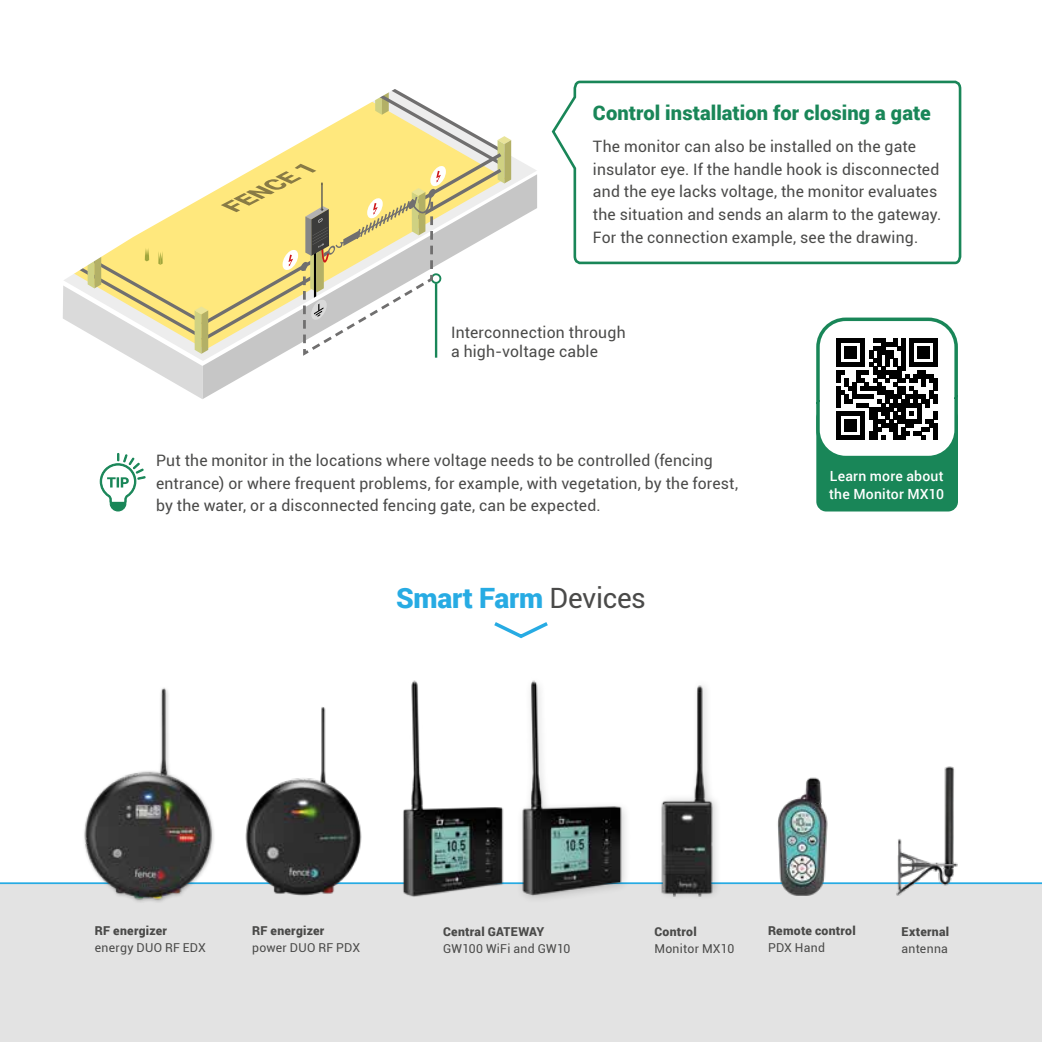
<style>
.page{position:relative;width:1042px;height:1042px;background:#fff}
.page>*{position:absolute;margin:0;border:0;box-sizing:border-box;transform-origin:0 0}
.t1{font:900 28px "Roboto";letter-spacing:-.005em;color:#27abe3}
.t2{font:900 20.12px "Roboto";letter-spacing:.005em;color:#198658}
.t3{font:15.75px/22.8px "Roboto";letter-spacing:.01em;color:#4a4a49}
.t4{font:500 14px/17.5px "Roboto";letter-spacing:.015em;color:#fff}
.t5{font:12.25px "Roboto";letter-spacing:.02em;color:#4a4a49}
.t6{font:900 12.25px "Roboto";letter-spacing:.02em;color:#4a4a49}
.s1{font-weight:400;color:#4a4a49}
</style>
<div class="page">
<div style="left:1px;top:884px;width:1041px;height:158px;background:#e3e3e3"></div>
<svg style="left:494px;top:622px;width:54px;height:17px"></svg>
<svg style="left:551px;top:80px;width:411px;height:185px"></svg>
<svg style="left:99px;top:453px;width:47px;height:59px"></svg>
<hr style="left:0;top:882px;width:1042px;height:2px;background:#27abe3">
<img style="left:881px;top:766px;width:90px;height:130px">
<img style="left:245px;top:707px;width:117px;height:189px">
<div style="left:657px;top:678px;width:65px;height:224px;background:#000;opacity:.19"></div>
<img style="left:656px;top:683px;width:60px;height:213px">
<img style="left:755px;top:777px;width:92px;height:119px">
<img style="left:397px;top:680px;width:108px;height:217px">
<img style="left:80px;top:687px;width:137px;height:215px">
<div style="left:516px;top:675px;width:115px;height:229px;background:#000;opacity:.19"></div>
<img style="left:511px;top:677px;width:117px;height:222px">
<svg style="left:511px;top:140px;width:26px;height:83px"></svg>
<svg style="left:63px;top:89px;width:448px;height:310px"></svg>
<div style="left:816px;top:408px;width:142px;height:103px;background:#198658;border-radius:10px"></div>
<svg style="left:816px;top:317px;width:142px;height:144px"></svg>
<p class="t2" style="left:593px;top:99px;width:339px">Control installation for closing a gate</p>
<p class="t3" style="left:593px;top:134px;width:350px">The monitor can also be installed on the gate insulator eye. If the handle hook is disconnected and the eye lacks voltage, the monitor evaluates the situation and sends an alarm to the gateway.<br>For the connection example, see the drawing.</p>
<p class="t3" style="left:451px;top:322px;width:176px;line-height:19.2px">Interconnection through a high-voltage cable</p>
<p class="t3" style="left:156px;top:448px;width:583px">Put the monitor in the locations where voltage needs to be controlled (fencing entrance) or where frequent problems, for example, with vegetation, by the forest, by the water, or a disconnected fencing gate, can be expected.</p>
<h1 class="t1" style="left:396px;top:578px;width:251px">Smart Farm <span class="s1">Devices</span></h1>
<p class="t4" style="left:829px;top:467px;width:116px">Learn more about the Monitor MX10</p>
<p class="t6" style="left:95px;top:921px;width:74px">RF energizer</p>
<p class="t5" style="left:95px;top:939px;width:112px">energy DUO RF EDX</p>
<p class="t6" style="left:252px;top:922px;width:74px">RF energizer</p>
<p class="t5" style="left:252px;top:939px;width:110px">power DUO RF PDX</p>
<p class="t6" style="left:443px;top:923px;width:103px">Central GATEWAY</p>
<p class="t5" style="left:443px;top:940px;width:129px">GW100 WiFi and GW10</p>
<p class="t6" style="left:654px;top:923px;width:44px">Control</p>
<p class="t5" style="left:654px;top:940px;width:81px">Monitor MX10</p>
<p class="t6" style="left:768px;top:922px;width:89px">Remote control</p>
<p class="t5" style="left:768px;top:939px;width:58px">PDX Hand</p>
<p class="t6" style="left:901px;top:923px;width:49px">External</p>
<p class="t5" style="left:901px;top:940px;width:48px">antenna</p>
</div>
